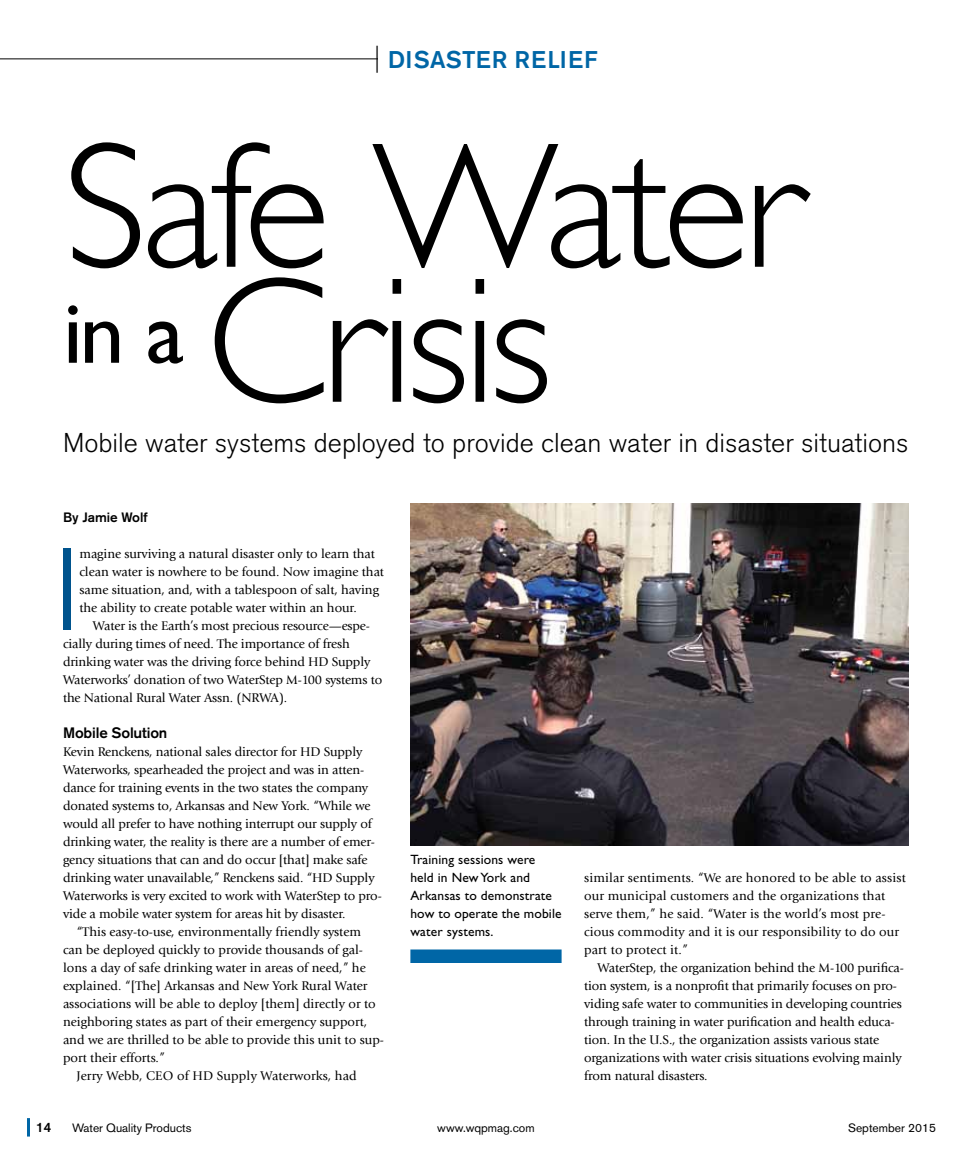
<style>
.page{position:relative;width:972px;height:1161px;background:#fff}
.page>*{position:absolute;margin:0;border:0;box-sizing:border-box;transform-origin:0 0}
.t1{font:300 180px/135px "Gill Sans Std";letter-spacing:-.04em;color:#000}
.t2{font:300 115.05px "Akzidenz Grotesk BE";color:#00538d}
.t3{font:300 27px "Akzidenz Grotesk BE";color:#000}
.t4{font:500 24px "Akzidenz Grotesk BE";letter-spacing:.05em;color:#0066a6}
.t5{font:500 15px "Akzidenz Grotesk BE";letter-spacing:-.01em;color:#000}
.t6{font:13.5px/18px "Gill Sans Std";letter-spacing:.01em;color:#000}
.t7{font:500 13.5px "Akzidenz Grotesk BE";color:#000}
.t8{font:13.2px/18px "Giovanni Std";letter-spacing:-.01em;color:#000}
.t9{font:13.2px/18px "Giovanni Std";letter-spacing:.01em;color:#000}
.t10{font:12px "Akzidenz Grotesk BE";color:#000}
.s1{font-weight:300;font-stretch:condensed;font-size:27px;color:#000}
</style>
<div class="page">
<div style="left:410px;top:950px;width:152px;height:13px;background:#0066a6"></div>
<img style="left:410px;top:504px;width:499px;height:342px">
<hr style="left:0;top:58px;width:378px;height:1px;background:#000">
<hr style="left:27px;top:1118px;width:3px;height:18px;background:#0066a6">
<h3 class="t4" style="left:374px;top:45px;width:225px"><span class="s1">|</span> disaster relief</h3>
<h1 class="t1" style="left:63px;top:141px;width:742px">Safe Water <sup>in</sup> <sup>a</sup> Crisis</h1>
<h3 class="t3" style="left:63px;top:428px;width:847px">Mobile water systems deployed to provide clean water in disaster situations</h3>
<p class="t7" style="left:63px;top:509px;width:86px">By Jamie Wolf</p>
<h2 class="t2" style="left:54px;top:526px;width:28px">I</h2>
<p class="t8" style="left:79px;top:545px;width:306px">magine surviving a natural disaster only to learn that clean water is nowhere to be found. Now imagine that same situation, and, with a tablespoon of salt, having the ability to create potable water within an hour.</p>
<p class="t8" style="left:63px;top:617px;width:321px;text-indent:30px">Water is the Earth’s most precious resource—espe&shy;cially during times of need. The importance of fresh drinking water was the driving force behind HD Supply Waterworks’ donation of two WaterStep M-100 systems to the National Rural Water Assn. (NRWA).</p>
<p class="t5" style="left:63px;top:724px;width:106px">Mobile Solution</p>
<p class="t8" style="left:63px;top:743px;width:301px">Kevin Renckens, national sales director for HD Supply</p>
<p class="t8" style="left:63px;top:761px;width:303px">Waterworks, spearheaded the project and was in atten-</p>
<p class="t8" style="left:63px;top:779px;width:307px">dance for training events in the two states the company</p>
<p class="t8" style="left:63px;top:797px;width:309px">donated systems to, Arkansas and New York. “While we</p>
<p class="t8" style="left:63px;top:815px;width:310px">would all prefer to have nothing interrupt our supply of</p>
<p class="t8" style="left:63px;top:833px;width:314px">drinking water, the reality is there are a number of emer-</p>
<p class="t8" style="left:63px;top:851px;width:306px">gency situations that can and do occur [that] make safe</p>
<p class="t8" style="left:63px;top:869px;width:313px">drinking water unavailable,” Renckens said. “HD Supply</p>
<p class="t8" style="left:63px;top:887px;width:320px">Waterworks is very excited to work with WaterStep to pro-</p>
<p class="t8" style="left:63px;top:905px;width:284px">vide a mobile water system for areas hit by disaster.</p>
<p class="t8" style="left:77px;top:923px;width:286px">“This easy-to-use, environmentally friendly system</p>
<p class="t8" style="left:63px;top:941px;width:302px">can be deployed quickly to provide thousands of gal-</p>
<p class="t8" style="left:63px;top:959px;width:304px">lons a day of safe drinking water in areas of need,” he</p>
<p class="t8" style="left:63px;top:977px;width:306px">explained. “[The] Arkansas and New York Rural Water</p>
<p class="t8" style="left:63px;top:995px;width:314px">associations will be able to deploy [them] directly or to</p>
<p class="t8" style="left:63px;top:1013px;width:306px">neighboring states as part of their emergency support,</p>
<p class="t8" style="left:63px;top:1031px;width:323px">and we are thrilled to be able to provide this unit to sup-</p>
<p class="t8" style="left:63px;top:1049px;width:103px">port their efforts.”</p>
<p class="t9" style="left:77px;top:1067px;width:282px">Jerry Webb, CEO of HD Supply Waterworks, had</p>
<p class="t6" style="left:410px;top:851px;width:153px">Training sessions were held in New York and<br>Arkansas to demonstrate how to operate the mobile water systems.</p>
<p class="t9" style="left:584px;top:869px;width:323px">similar sentiments. “We are honored to be able to assist our municipal customers and the organizations that serve them,” he said. “Water is the world’s most pre&shy;cious commodity and it is our responsibility to do our part to protect it.”</p>
<p class="t8" style="left:584px;top:959px;width:321px;text-indent:14px">WaterStep, the organization behind the M-100 purifica&shy;tion system, is a nonprofit that primarily focuses on pro&shy;viding safe water to communities in developing countries through training in water purification and health educa&shy;tion. In the U.S., the organization assists various state organizations with water crisis situations evolving mainly from natural disasters.</p>
<p class="t7" style="left:36px;top:1119px;width:17px">14</p>
<p class="t10" style="left:72px;top:1120px;width:121px">Water Quality Products</p>
<p class="t10" style="left:437px;top:1120px;width:99px">www.wqpmag.com</p>
<p class="t10" style="left:848px;top:1120px;width:89px">September 2015</p>
</div>
